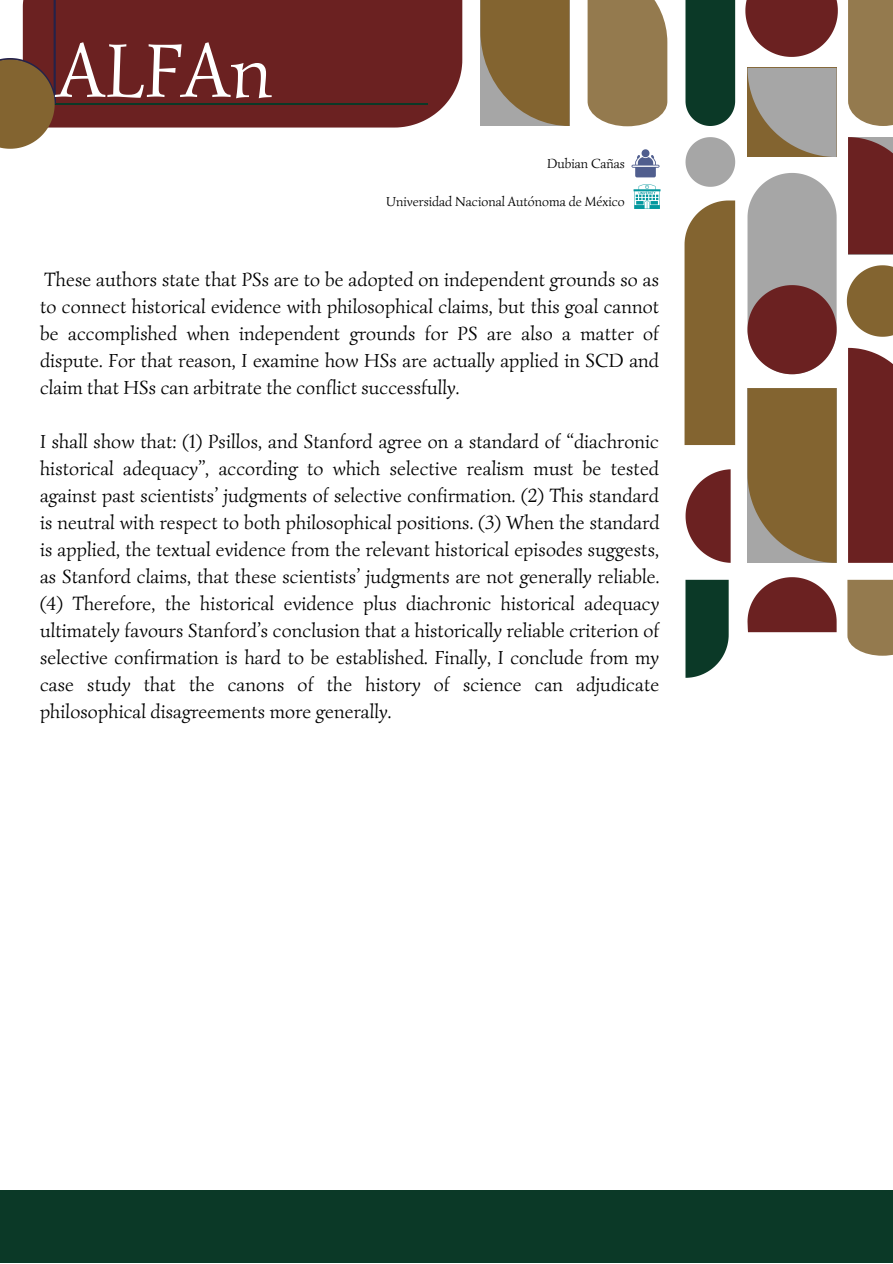
<style>
.page{position:relative;width:893px;height:1264px;background:#fff}
.page>*{position:absolute;margin:0;border:0;box-sizing:border-box;transform-origin:0 0}
.t1{font:77.7px "Simonetta";color:#fff}
.t2{font:19.5px/27px "Simonetta";letter-spacing:.005em;color:#000;text-align:justify}
.t3{font:13.5px "Simonetta";color:#000}
</style>
<div class="page">
<div style="left:685px;top:0;width:50px;height:126px;background:#0b3927"></div>
<div style="left:848px;top:0;width:44px;height:126px;background:#947a4e"></div>
<div style="left:847px;top:580px;width:45px;height:75px;background:#947a4e"></div>
<svg style="left:587px;top:0;width:80px;height:126px;background:#9b8259"></svg>
<svg style="left:745px;top:0;width:92px;height:57px"></svg>
<svg style="left:685px;top:469px;width:45px;height:94px"></svg>
<svg style="left:747px;top:68px;width:89px;height:89px;background:#9e978b"></svg>
<svg style="left:685px;top:137px;width:51px;height:50px"></svg>
<svg style="left:846px;top:265px;width:46px;height:72px"></svg>
<svg style="left:747px;top:388px;width:89px;height:175px;background:#876b3d"></svg>
<svg style="left:480px;top:0;width:89px;height:126px;background:#886f43"></svg>
<svg style="left:747px;top:173px;width:89px;height:201px;background:#9a8080"></svg>
<svg style="left:747px;top:577px;width:89px;height:55px"></svg>
<div style="left:848px;top:137px;width:44px;height:117px;background:#6b2121"></div>
<svg style="left:848px;top:348px;width:44px;height:215px;background:#6e2626"></svg>
<div style="left:68px;top:0;width:394px;height:127px;background:#6b2121"></div>
<svg style="left:685px;top:580px;width:43px;height:97px;background:#214b3b"></svg>
<hr style="left:55px;top:103px;width:373px;height:2px;background:#0b3927">
<svg style="left:0;top:0;width:68px;height:149px"></svg>
<svg style="left:684px;top:200px;width:51px;height:245px;background:#8b6e3d"></svg>
<div style="left:0;top:1189px;width:892px;height:73px;background:#0b3927"></div>
<svg style="left:631px;top:149px;width:28px;height:28px"></svg>
<svg style="left:633px;top:184px;width:27px;height:25px"></svg>
<h1 class="t1" style="left:57px;top:22px;width:217px">ALFAn</h1>
<p class="t3" style="left:547px;top:155px;width:79px">Dubian Cañas</p>
<p class="t3" style="left:386px;top:193px;width:240px">Universidad Nacional Autónoma de México</p>
<p class="t2" style="left:40px;top:266px;width:620px">These authors state that PSs are to be adopted on independent grounds so as to connect historical evidence with philosophical claims, but this goal cannot be accomplished when independent grounds for PS are also a matter of dispute. For that reason, I examine how HSs are actually applied in SCD and claim that HSs can arbitrate the conflict successfully.</p>
<p class="t2" style="left:40px;top:428px;width:621px">I shall show that: (1) Psillos, and Stanford agree on a standard of “diachronic historical adequacy”, according to which selective realism must be tested against past scientists’ judgments of selective confirmation. (2) This standard is neutral with respect to both philosophical positions. (3) When the standard is applied, the textual evidence from the relevant historical episodes suggests, as Stanford claims, that these scientists’ judgments are not generally reliable. (4) Therefore, the historical evidence plus diachronic historical adequacy ultimately favours Stanford’s conclusion that a historically reliable criterion of selective confirmation is hard to be established. Finally, I conclude from my case study that the canons of the history of science can adjudicate philosophical disagreements more generally.</p>
</div>
